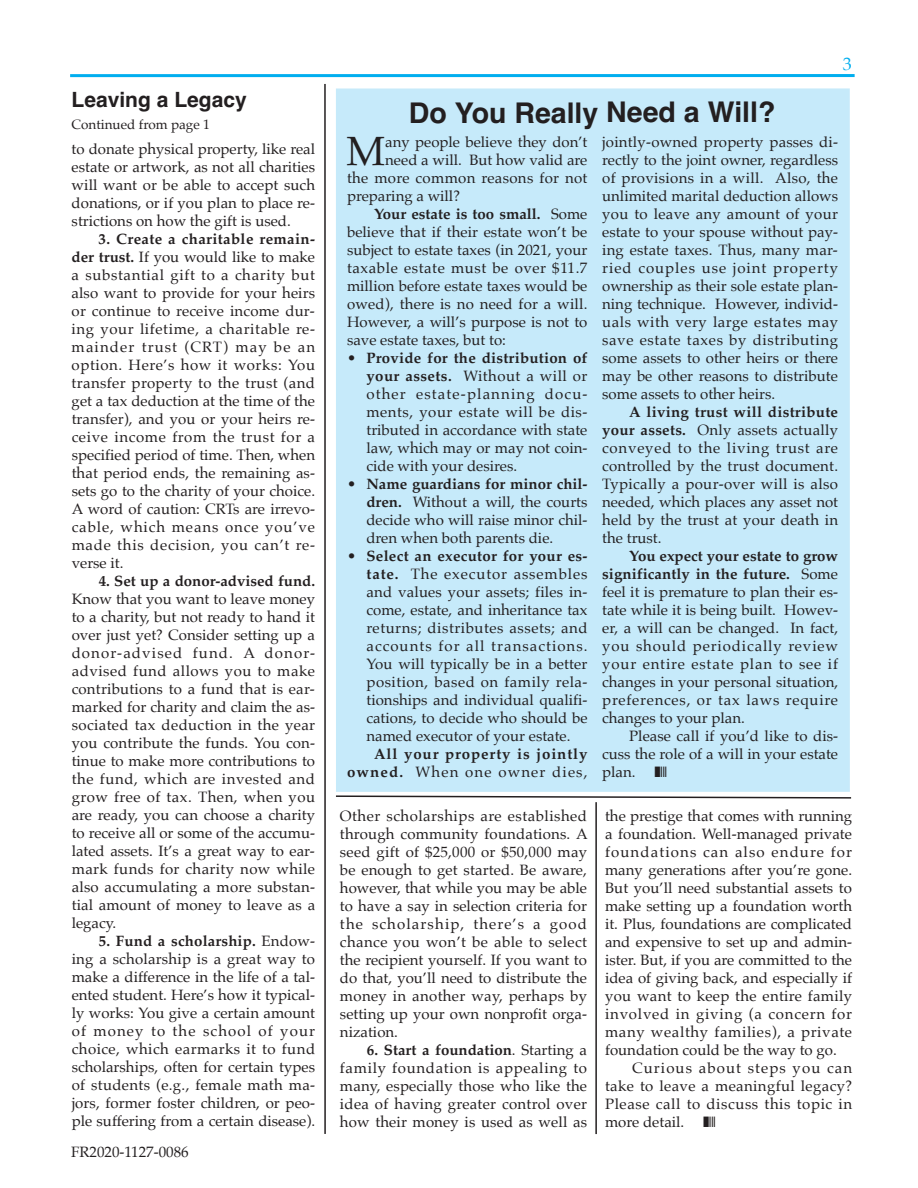
<style>
.page{position:relative;width:918px;height:1188px;background:#fff}
.page>*{position:absolute;margin:0;border:0;box-sizing:border-box;transform-origin:0 0}
.t1{font:40.95px "Palatino";color:#231f20}
.t2{font:700 28.5px "Helvetica";color:#231f20}
.t3{font:700 21px "Helvetica";color:#231f20}
.t4{font:18px "Palatino";color:#00aeef}
.t5{font:15px/18px "Palatino";color:#231f20;text-align:justify}
.t6{font:700 15px "Palatino";color:#231f20}
.t7{font:700 15px/18px "Palatino";letter-spacing:.06em;color:#231f20;text-align:right}
.t8{font:15px "Palatino";letter-spacing:.035em;color:#231f20}
.t9{font:15px "Palatino";letter-spacing:.02em;color:#231f20}
.t10{font:13.5px "Palatino";color:#231f20}
.s1{font-weight:700}
.s2{font-weight:400}
</style>
<div class="page">
<hr style="left:324px;top:84px;width:2px;height:1050px;background:#231f20">
<hr style="left:70px;top:74px;width:785px;height:3px;background:#00aeef">
<div style="left:336px;top:88px;width:514px;height:704px;background:#c6eafa"></div>
<svg style="left:336px;top:795px;width:516px;height:4px"></svg>
<hr style="left:595px;top:802px;width:2px;height:332px;background:#231f20">
<h3 class="t3" style="left:72px;top:91px;width:177px">Leaving a Legacy</h3>
<p class="t5" style="left:72px;top:141px;width:245px">to donate physical property, like real estate or artwork, as not all charities will want or be able to accept such donations, or if you plan to place re&shy;strictions on how the gift is used.</p>
<p class="t5" style="left:72px;top:231px;width:245px;text-indent:27px"><span class="s1">3. Create a charitable remain&shy;der trust.</span> If you would like to make a substantial gift to a charity but also want to provide for your heirs or continue to receive income dur&shy;ing your lifetime, a charitable re&shy;mainder trust (CRT) may be an option. Here’s how it works: You transfer property to the trust (and get a tax deduction at the time of the transfer), and you or your heirs re&shy;ceive income from the trust for a specified period of time. Then, when that period ends, the remaining as&shy;sets go to the charity of your choice.<br>A word of caution: CRTs are irrevo&shy;cable, which means once you’ve made this decision, you can’t re&shy;verse it.</p>
<p class="t6" style="left:99px;top:574px;width:218px">4. Set up a donor-advised fund.</p>
<p class="t5" style="left:72px;top:591px;width:245px">Know that you want to leave money to a charity, but not ready to hand it over just yet? Consider setting up a donor-advised fund. A donor&shy;advised fund allows you to make contributions to a fund that is ear&shy;marked for charity and claim the as&shy;sociated tax deduction in the year you contribute the funds. You con&shy;tinue to make more contributions to the fund, which are invested and grow free of tax. Then, when you are ready, you can choose a charity to receive all or some of the accumu&shy;lated assets. It’s a great way to ear&shy;mark funds for charity now while also accumulating a more substan&shy;tial amount of money to leave as a legacy.</p>
<p class="t5" style="left:72px;top:933px;width:245px;text-indent:27px"><span class="s1">5. Fund a scholarship.</span> Endow&shy;ing a scholarship is a great way to make a difference in the life of a tal&shy;ented student. Here’s how it typical&shy;ly works: You give a certain amount of money to the school of your choice, which earmarks it to fund scholarships, often for certain types of students (e.g., female math ma&shy;jors, former foster children, or peo&shy;ple suffering from a certain disease).</p>
<p class="t10" style="left:72px;top:118px;width:140px">Continued from page 1</p>
<p class="t5" style="left:71px;top:1144px;width:119px">FR2020-1127-0086</p>
<h2 class="t2" style="left:409px;top:102px;width:368px">Do You Really Need a Will?</h2>
<p class="t4" style="left:843px;top:55px;width:11px">3</p>
<h1 class="t1" style="left:347px;top:132px;width:40px">M</h1>
<p class="t5" style="left:385px;top:134px;width:204px">any people believe they don’t</p>
<p class="t5" style="left:385px;top:152px;width:204px">need a will. But how valid are</p>
<p class="t9" style="left:347px;top:171px;width:242px">the more common reasons for not</p>
<p class="t5" style="left:347px;top:188px;width:115px">preparing a will?</p>
<p class="t6" style="left:374px;top:207px;width:215px">Your estate is too small. <span class="s2">Some</span></p>
<p class="t5" style="left:347px;top:224px;width:242px">believe that if their estate won’t be</p>
<p class="t5" style="left:347px;top:242px;width:242px">subject to estate taxes (in 2021, your</p>
<p class="t8" style="left:347px;top:261px;width:242px">taxable estate must be over $11.7</p>
<p class="t5" style="left:347px;top:278px;width:242px">million before estate taxes would be</p>
<p class="t5" style="left:347px;top:296px;width:242px">owed), there is no need for a will.</p>
<p class="t5" style="left:347px;top:314px;width:242px">However, a will’s purpose is not to</p>
<p class="t5" style="left:347px;top:332px;width:161px">save estate taxes, but to:</p>
<p class="t5" style="left:366px;top:350px;width:223px;text-indent:-19px">• <span class="s1">Provide for the distribution of your assets.</span> Without a will or other estate-planning docu&shy;ments, your estate will be dis&shy;tributed in accordance with state law, which may or may not coin&shy;cide with your desires.</p>
<p class="t5" style="left:366px;top:476px;width:223px;text-indent:-19px">• <span class="s1">Name guardians for minor chil&shy;dren.</span> Without a will, the courts decide who will raise minor chil&shy;dren when both parents die.</p>
<p class="t5" style="left:366px;top:548px;width:223px;text-indent:-19px">• <span class="s1">Select an executor for your es&shy;tate.</span> The executor assembles and values your assets; files in&shy;come, estate, and inheritance tax returns; distributes assets; and accounts for all transactions.<br>You will typically be in a better position, based on family rela&shy;tionships and individual qualifi&shy;cations, to decide who should be named executor of your estate.</p>
<p class="t7" style="left:347px;top:746px;width:242px">All your property is jointly owned. <span class="s2">When one owner dies,</span></p>
<p class="t5" style="left:340px;top:808px;width:249px">Other scholarships are established through community foundations. A seed gift of $25,000 or $50,000 may be enough to get started. Be aware, however, that while you may be able to have a say in selection criteria for the scholarship, there’s a good chance you won’t be able to select the recipient yourself. If you want to do that, you’ll need to distribute the money in another way, perhaps by setting up your own nonprofit orga&shy;nization.</p>
<p class="t5" style="left:340px;top:1042px;width:249px;text-indent:27px"><span class="s1">6. Start a foundation</span>. Starting a family foundation is appealing to many, especially those who like the idea of having greater control over how their money is used as well as</p>
<p class="t5" style="left:602px;top:134px;width:237px">jointly-owned property passes di&shy;rectly to the joint owner, regardless of provisions in a will. Also, the unlimited marital deduction allows you to leave any amount of your estate to your spouse without pay&shy;ing estate taxes. Thus, many mar&shy;ried couples use joint property ownership as their sole estate plan&shy;ning technique. However, individ&shy;uals with very large estates may save estate taxes by distributing some assets to other heirs or there may be other reasons to distribute some assets to other heirs.</p>
<p class="t5" style="left:602px;top:404px;width:237px;text-indent:27px"><span class="s1">A living trust will distribute your assets.</span> Only assets actually conveyed to the living trust are controlled by the trust document.<br>Typically a pour-over will is also needed, which places any asset not held by the trust at your death in the trust.</p>
<p class="t5" style="left:602px;top:548px;width:237px;text-indent:27px"><span class="s1">You expect your estate to grow significantly in the future.</span> Some feel it is premature to plan their es&shy;tate while it is being built. Howev&shy;er, a will can be changed. In fact, you should periodically review your entire estate plan to see if changes in your personal situation, preferences, or tax laws require changes to your plan.</p>
<p class="t5" style="left:602px;top:728px;width:237px;text-indent:27px">Please call if you’d like to dis&shy;cuss the role of a will in your estate plan.</p>
<p class="t5" style="left:605px;top:808px;width:249px">the prestige that comes with running a foundation. Well-managed private foundations can also endure for many generations after you’re gone.<br>But you’ll need substantial assets to make setting up a foundation worth it. Plus, foundations are complicated and expensive to set up and admin&shy;ister. But, if you are committed to the idea of giving back, and especially if you want to keep the entire family involved in giving (a concern for many wealthy families), a private foundation could be the way to go.</p>
<p class="t5" style="left:605px;top:1060px;width:249px;text-indent:27px">Curious about steps you can take to leave a meaningful legacy?<br>Please call to discuss this topic in more detail.</p>
</div>
